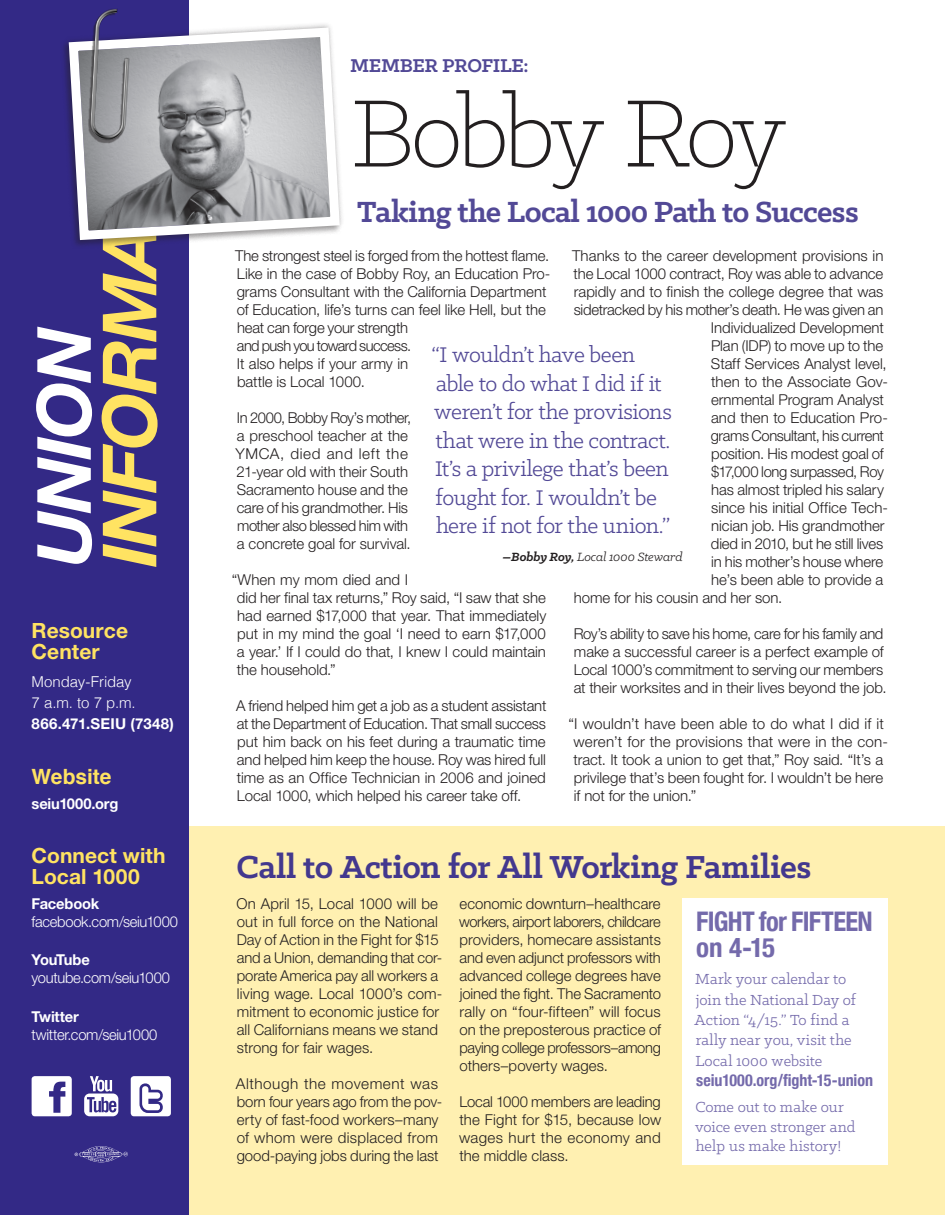
<style>
.page{position:relative;width:945px;height:1215px;background:#fff}
.page>*{position:absolute;margin:0;border:0;box-sizing:border-box;transform-origin:0 0}
.t1{font:300 108px "Klinic Slab";letter-spacing:-.05em;color:#231f20}
.t2{font:700 36px "Klinic Slab";letter-spacing:-.015em;color:#43388e}
.t3{font:700 33px "Klinic Slab";letter-spacing:-.02em;color:#524996}
.t4{font:700 condensed 27px/25.8px "Helvetica Neue";letter-spacing:-.025em;color:#746aab}
.t5{font:24px/28.5px "Klinic Slab";letter-spacing:-.02em;color:#524996}
.t6{font:700 21px/21px "Helvetica Neue LT Std";letter-spacing:.005em;color:#ffe362}
.t7{font:700 21px "Klinic Slab";letter-spacing:-.015em;color:#524996}
.t8{font:700 21px "Helvetica";letter-spacing:-.005em;color:#ffe362}
.t9{font:16.5px/20.4px "Klinic Slab";color:#746aab}
.t10{font:700 condensed 16.5px "Helvetica Neue";color:#746aab}
.t11{font:300 15px/18px "Helvetica Neue LT Std";letter-spacing:-.005em;color:#231f20}
.t12{font:300 15px "Helvetica Neue LT Std";letter-spacing:-.02em;color:#fff}
.t13{font:700 15px "Helvetica Neue LT Std";letter-spacing:-.01em;color:#fff}
.t14{font:300 15px "Helvetica Neue LT Std";letter-spacing:-.03em;color:#231f20}
.t15{font:300 15px/21px "Helvetica";letter-spacing:-.01em;color:#fff}
.t16{font:300 15px "Helvetica Neue LT Std";letter-spacing:-.025em;color:#231f20}
.t17{font:700 15px "Helvetica Neue LT Std";letter-spacing:.015em;color:#fff}
.t18{font:700 15px "Helvetica Neue LT Std";letter-spacing:-.05em;color:#fff}
.t19{font:italic 13.5px "Klinic Slab";letter-spacing:-.005em;color:#231f20}
.s1{font-weight:700}
</style>
<div class="page">
<div style="left:0;top:0;width:189px;height:1215px;background:#332986"></div>
<svg style="left:102px;top:249px;width:56px;height:318px"></svg>
<svg style="left:36px;top:327px;width:56px;height:237px"></svg>
<div style="left:131px;top:1076px;width:40px;height:40px;background:#fff;border-radius:3px"></div>
<svg style="left:140px;top:1083px;width:23px;height:30px"></svg>
<svg style="left:84px;top:1094px;width:34px;height:22px"></svg>
<svg style="left:87px;top:1076px;width:29px;height:36px"></svg>
<svg style="left:32px;top:1076px;width:40px;height:40px"></svg>
<svg style="left:75px;top:1146px;width:53px;height:16px"></svg>
<svg style="left:64px;top:24px;width:278px;height:221px"></svg>
<div style="left:189px;top:826px;width:756px;height:389px;background:#fff0b1"></div>
<img style="left:82px;top:8px;width:56px;height:159px">
<div style="left:682px;top:899px;width:205px;height:266px;background:#fff"></div>
<h3 class="t6" style="left:32px;top:620px;width:98px">Resource<br>Center</h3>
<p class="t15" style="left:32px;top:672px;width:106px">Monday-Friday<br>7 a.m. to 7 p.m.</p>
<p class="t17" style="left:32px;top:714px;width:144px">866.471.SEIU (7348)</p>
<h3 class="t8" style="left:32px;top:768px;width:81px">Website</h3>
<p class="t13" style="left:32px;top:794px;width:88px">seiu1000.org</p>
<h3 class="t6" style="left:32px;top:845px;width:136px">Connect with<br>Local 1000</h3>
<p class="t13" style="left:32px;top:894px;width:69px">Facebook</p>
<p class="t12" style="left:32px;top:912px;width:148px">facebook.com/seiu1000</p>
<p class="t18" style="left:32px;top:951px;width:60px">YouTube</p>
<p class="t12" style="left:32px;top:969px;width:140px">youtube.com/seiu1000</p>
<p class="t13" style="left:32px;top:1007px;width:49px">Twitter</p>
<p class="t12" style="left:32px;top:1025px;width:127px">twitter.com/seiu1000</p>
<h3 class="t7" style="left:350px;top:52px;width:180px">MEMBER PROFILE:</h3>
<h1 class="t1" style="left:351px;top:66px;width:437px">Bobby Roy</h1>
<h3 class="t3" style="left:357px;top:190px;width:503px">Taking the Local 1000 Path to Success</h3>
<p class="t11" style="left:235px;top:246px;width:317px">The strongest steel is forged from the hottest flame.<br>Like in the case of Bobby Roy, an Education Pro&shy;grams Consultant with the California Department of Education, life’s turns can feel like Hell, but the heat can forge your strength<br>and push you toward success.<br>It also helps if your army in<br>battle is Local 1000.</p>
<p class="t11" style="left:236px;top:408px;width:177px">In 2000, Bobby Roy’s mother, a preschool teacher at the<br>YMCA, died and left the<br>21-year old with their South<br>Sacramento house and the care of his grandmother. His mother also blessed him with a concrete goal for survival.</p>
<p class="t11" style="left:237px;top:570px;width:311px;text-indent:-5px">“When my mom died and I<br>did her final tax returns,” Roy said, “I saw that she had earned $17,000 that year. That immediately put in my mind the goal ‘I need to earn $17,000 a year.’ If I could do that, I knew I could maintain the household.”</p>
<p class="t11" style="left:236px;top:696px;width:312px;text-align:justify">A friend helped him get a job as a student assistant at the Department of Education. That small success put him back on his feet during a traumatic time and helped him keep the house. Roy was hired full time as an Office Technician in 2006 and joined Local 1000, which helped his career take off.</p>
<p class="t11" style="left:572px;top:246px;width:313px">Thanks to the career development provisions in</p>
<p class="t11" style="left:574px;top:264px;width:311px">the Local 1000 contract, Roy was able to advance</p>
<p class="t11" style="left:574px;top:282px;width:311px">rapidly and to finish the college degree that was</p>
<p class="t11" style="left:574px;top:300px;width:311px">sidetracked by his mother’s death. He was given an</p>
<p class="t11" style="left:711px;top:318px;width:174px">Individualized Development</p>
<p class="t11" style="left:711px;top:336px;width:174px">Plan (IDP) to move up to the</p>
<p class="t11" style="left:711px;top:354px;width:177px">Staff Services Analyst level,</p>
<p class="t11" style="left:711px;top:372px;width:178px">then to the Associate Gov-</p>
<p class="t11" style="left:711px;top:390px;width:174px">ernmental Program Analyst</p>
<p class="t11" style="left:711px;top:408px;width:178px">and then to Education Pro-</p>
<p class="t14" style="left:711px;top:426px;width:175px">grams Consultant, his current</p>
<p class="t11" style="left:711px;top:444px;width:174px">position. His modest goal of</p>
<p class="t16" style="left:711px;top:462px;width:174px">$17,000 long surpassed, Roy</p>
<p class="t11" style="left:711px;top:480px;width:174px">has almost tripled his salary</p>
<p class="t11" style="left:711px;top:498px;width:178px">since his initial Office Tech-</p>
<p class="t11" style="left:711px;top:516px;width:175px">nician job. His grandmother</p>
<p class="t11" style="left:711px;top:534px;width:174px">died in 2010, but he still lives</p>
<p class="t11" style="left:711px;top:552px;width:174px">in his mother’s house where</p>
<p class="t11" style="left:711px;top:570px;width:174px">he’s been able to provide a</p>
<p class="t11" style="left:574px;top:588px;width:210px">home for his cousin and her son.</p>
<p class="t11" style="left:574px;top:624px;width:314px">Roy’s ability to save his home, care for his family and make a successful career is a perfect example of Local 1000’s commitment to serving our members at their worksites and in their lives beyond the job.</p>
<p class="t11" style="left:574px;top:714px;width:316px;text-indent:-5px">“I wouldn’t have been able to do what I did if it weren’t for the provisions that were in the con&shy;tract. It took a union to get that,” Roy said. “It’s a privilege that’s been fought for. I wouldn’t be here if not for the union.”</p>
<h3 class="t5" style="left:431px;top:340px;width:242px">“I wouldn’t have been able to do what I did if it weren’t for the provisions that were in the contract.<br>It’s a privilege that’s been fought for. I wouldn’t be here if not for the union.”</h3>
<p class="t19" style="left:502px;top:548px;width:182px"><span class="s1">–Bobby Roy,</span> Local 1000 Steward</p>
<h2 class="t2" style="left:237px;top:843px;width:576px">Call to Action for All Working Families</h2>
<p class="t11" style="left:237px;top:894px;width:207px">On April 15, Local 1000 will be out in full force on the National<br>Day of Action in the Fight for $15 and a Union, demanding that cor&shy;porate America pay all workers a living wage. Local 1000’s com&shy;mitment to economic justice for all Californians means we stand strong for fair wages.</p>
<p class="t11" style="left:236px;top:1074px;width:208px">Although the movement was born four years ago from the pov&shy;erty of fast-food workers–many of whom were displaced from good-paying jobs during the last</p>
<p class="t11" style="left:459px;top:894px;width:204px;text-align:justify">economic downturn–healthcare workers, airport laborers, childcare providers, homecare assistants and even adjunct professors with advanced college degrees have joined the fight. The Sacramento rally on “four-fifteen” will focus on the preposterous practice of paying college professors–among others–poverty wages.</p>
<p class="t11" style="left:459px;top:1092px;width:204px;text-align:justify">Local 1000 members are leading the Fight for $15, because low wages hurt the economy and the middle class.</p>
<h3 class="t4" style="left:696px;top:908px;width:178px">FIGHT for FIFTEEN on 4-15</h3>
<p class="t9" style="left:694px;top:968px;width:163px">Mark your calendar to join the National Day of<br>Action “4/15.” To find a rally near you, visit the<br>Local 1000 website</p>
<p class="t10" style="left:696px;top:1070px;width:178px">seiu1000.org/fight-15-union</p>
<p class="t9" style="left:695px;top:1097px;width:162px;line-height:19.5px">Come out to make our voice even stronger and help us make history!</p>
</div>
